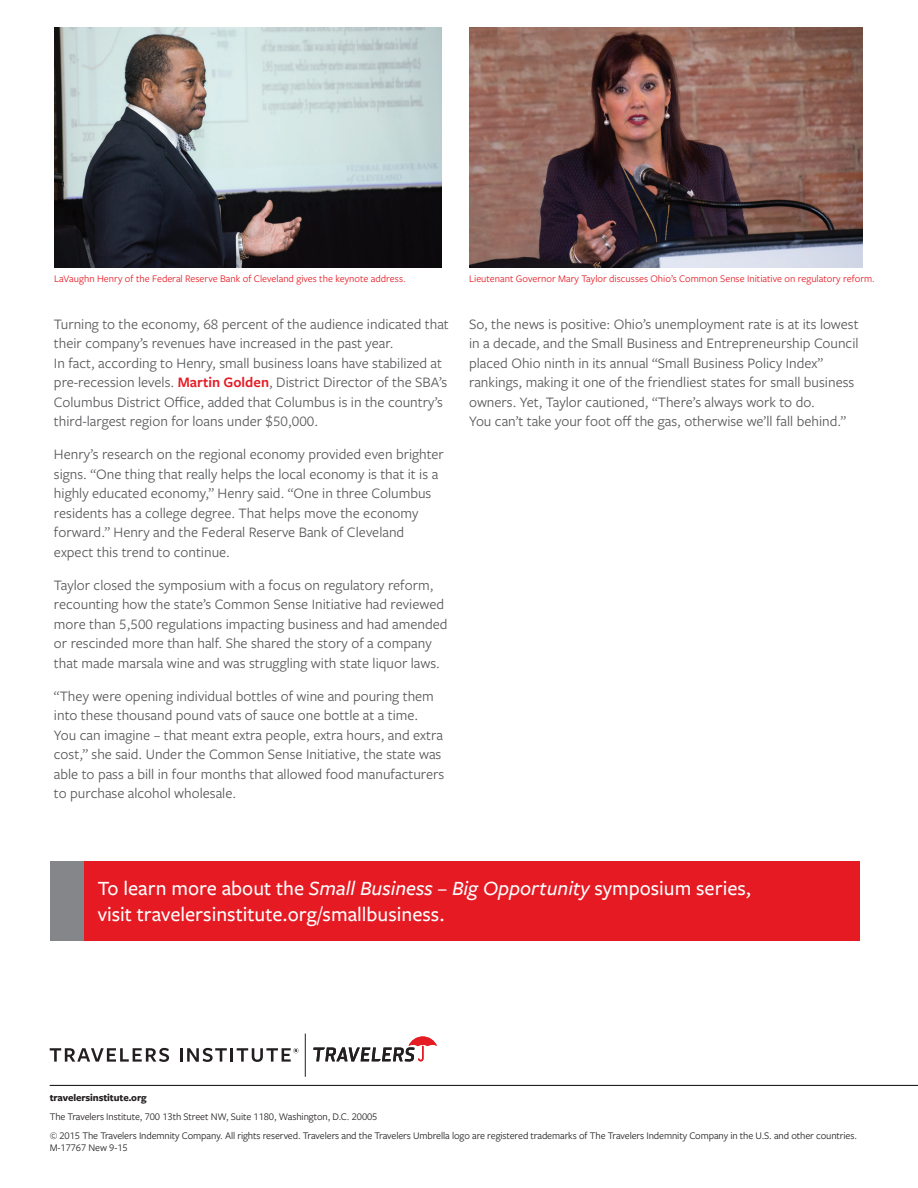
<style>
.page{position:relative;width:918px;height:1188px;background:#fff}
.page>*{position:absolute;margin:0;border:0;box-sizing:border-box;transform-origin:0 0}
.Body_copy{font:500 21px/25.5px "Freight Sans Pro";color:#fff}
.Body_copy-2{font:15px/19.5px "Freight Sans Pro";color:#57585a}
.Disclaimer{font:10.5px/12px "Freight Sans Pro";letter-spacing:-.01em;color:#231f20}
.Body_copy-3{font:10.5px "Freight Sans Pro";color:#e51a23}
.Disclaimer-2{font:700 10.5px "Freight Sans Pro";letter-spacing:-.01em;color:#231f20}
.s1{font-weight:600;color:#e51a23}
.s2{font-style:italic}
</style>
<div class="page">
<div style="left:50px;top:862px;width:810px;height:79px;background:#e51a23"></div>
<div style="left:50px;top:862px;width:33px;height:79px;background:#848689"></div>
<img style="left:469px;top:27px;width:393px;height:241px">
<img style="left:54px;top:27px;width:388px;height:241px">
<hr style="left:50px;top:1085px;width:868px;height:1px;background:#231f20">
<svg style="left:313px;top:1037px;width:124px;height:24px"></svg>
<hr style="left:305px;top:1034px;width:1px;height:43px;background:#231f20">
<svg style="left:50px;top:1048px;width:119px;height:14px"></svg>
<svg style="left:180px;top:1048px;width:47px;height:14px"></svg>
<hr style="left:230px;top:1048px;width:3px;height:14px;background:#231f20">
<svg style="left:237px;top:1048px;width:62px;height:14px"></svg>
<p class="Body_copy-3" style="left:54px;top:271px;width:353px">LaVaughn Henry of the Federal Reserve Bank of Cleveland gives the keynote address.</p>
<p class="Body_copy-2" style="left:54px;top:314px;width:396px">Turning to the economy, 68 percent of the audience indicated that their company’s revenues have increased in the past year.<br>In fact, according to Henry, small business loans have stabilized at pre-recession levels. <span class="s1">Martin Golden</span>, District Director of the SBA’s Columbus District Office, added that Columbus is in the country’s third-largest region for loans under $50,000.</p>
<p class="Body_copy-2" style="left:54px;top:444px;width:392px">Henry’s research on the regional economy provided even brighter signs. “One thing that really helps the local economy is that it is a highly educated economy,” Henry said. “One in three Columbus residents has a college degree. That helps move the economy forward.” Henry and the Federal Reserve Bank of Cleveland expect this trend to continue.</p>
<p class="Body_copy-2" style="left:54px;top:575px;width:395px">Taylor closed the symposium with a focus on regulatory reform, recounting how the state’s Common Sense Initiative had reviewed more than 5,500 regulations impacting business and had amended or rescinded more than half. She shared the story of a company that made marsala wine and was struggling with state liquor laws.</p>
<p class="Body_copy-2" style="left:54px;top:686px;width:392px">“They were opening individual bottles of wine and pouring them into these thousand pound vats of sauce one bottle at a time.<br>You can imagine – that meant extra people, extra hours, and extra cost,” she said. Under the Common Sense Initiative, the state was able to pass a bill in four months that allowed food manufacturers to purchase alcohol wholesale.</p>
<p class="Body_copy-3" style="left:469px;top:271px;width:407px">Lieutenant Governor Mary Taylor discusses Ohio’s Common Sense Initiative on regulatory reform.</p>
<p class="Body_copy-2" style="left:469px;top:314px;width:391px">So, the news is positive: Ohio’s unemployment rate is at its lowest in a decade, and the Small Business and Entrepreneurship Council placed Ohio ninth in its annual “Small Business Policy Index” rankings, making it one of the friendliest states for small business owners. Yet, Taylor cautioned, “There’s always work to do.<br>You can’t take your foot off the gas, otherwise we’ll fall behind.”</p>
<p class="Body_copy" style="left:98px;top:875px;width:655px">To learn more about the <span class="s2">Small Business – Big Opportunity</span> symposium series, visit travelersinstitute.org/smallbusiness.</p>
<p class="Disclaimer-2" style="left:50px;top:1091px;width:98px">travelersinstitute.org</p>
<p class="Disclaimer" style="left:50px;top:1110px;width:329px">The Travelers Institute, 700 13th Street NW, Suite 1180, Washington, D.C. 20005</p>
<p class="Disclaimer" style="left:50px;top:1129px;width:809px">© 2015 The Travelers Indemnity Company. All rights reserved. Travelers and the Travelers Umbrella logo are registered trademarks of The Travelers Indemnity Company in the U.S. and other countries.<br>M-17767 New 9-15</p>
</div>
